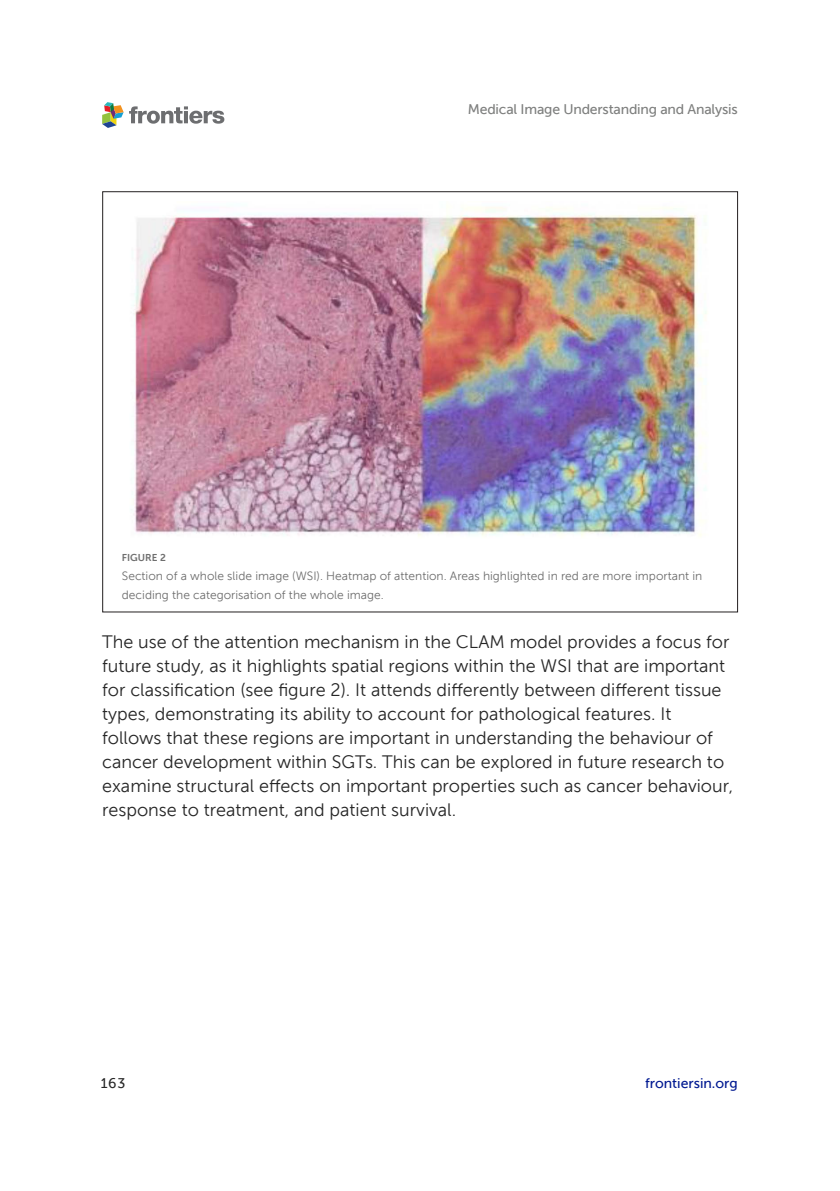
<style>
.page{position:relative;width:840px;height:1191px;background:#fff}
.page>*{position:absolute;margin:0;border:0;box-sizing:border-box;transform-origin:0 0}
.t1{font:18px/24px "Museo Sans 300";color:#262626}
.t2{font:14px "Museo Sans 500";letter-spacing:-.015em;color:#7e7f7e}
.t3{font:14px "Museo Sans 500";color:#001991}
.t4{font:14px "Museo Sans 500";color:#262626}
.t5{font:12px/19px "Museo Sans 300";color:#6e6e6e}
.t6{font:10px "Museo Sans 700";color:#6e6e6e}
</style>
<div class="page">
<svg style="left:129px;top:106px;width:95px;height:18px"></svg>
<svg style="left:102px;top:102px;width:21px;height:26px"></svg>
<img style="left:131px;top:207px;width:576px;height:330px">
<p class="t2" style="left:467px;top:104px;width:271px">Medical Image Understanding and Analysis</p>
<p class="t6" style="left:122px;top:553px;width:45px">FIGURE 2</p>
<p class="t5" style="left:122px;top:566px;width:581px">Section of a whole slide image (WSI). Heatmap of attention. Areas highlighted in red are more important in deciding the categorisation of the whole image.</p>
<p class="t1" style="left:102px;top:630px;width:632px">The use of the attention mechanism in the CLAM model provides a focus for future study, as it highlights spatial regions within the WSI that are important for classification (see figure 2). It attends differently between different tissue types, demonstrating its ability to account for pathological features. It follows that these regions are important in understanding the behaviour of cancer development within SGTs. This can be explored in future research to examine structural effects on important properties such as cancer behaviour, response to treatment, and patient survival.</p>
<p class="t4" style="left:101px;top:1078px;width:26px">163</p>
<p class="t3" style="left:644px;top:1078px;width:94px">frontiersin.org</p>
</div>
